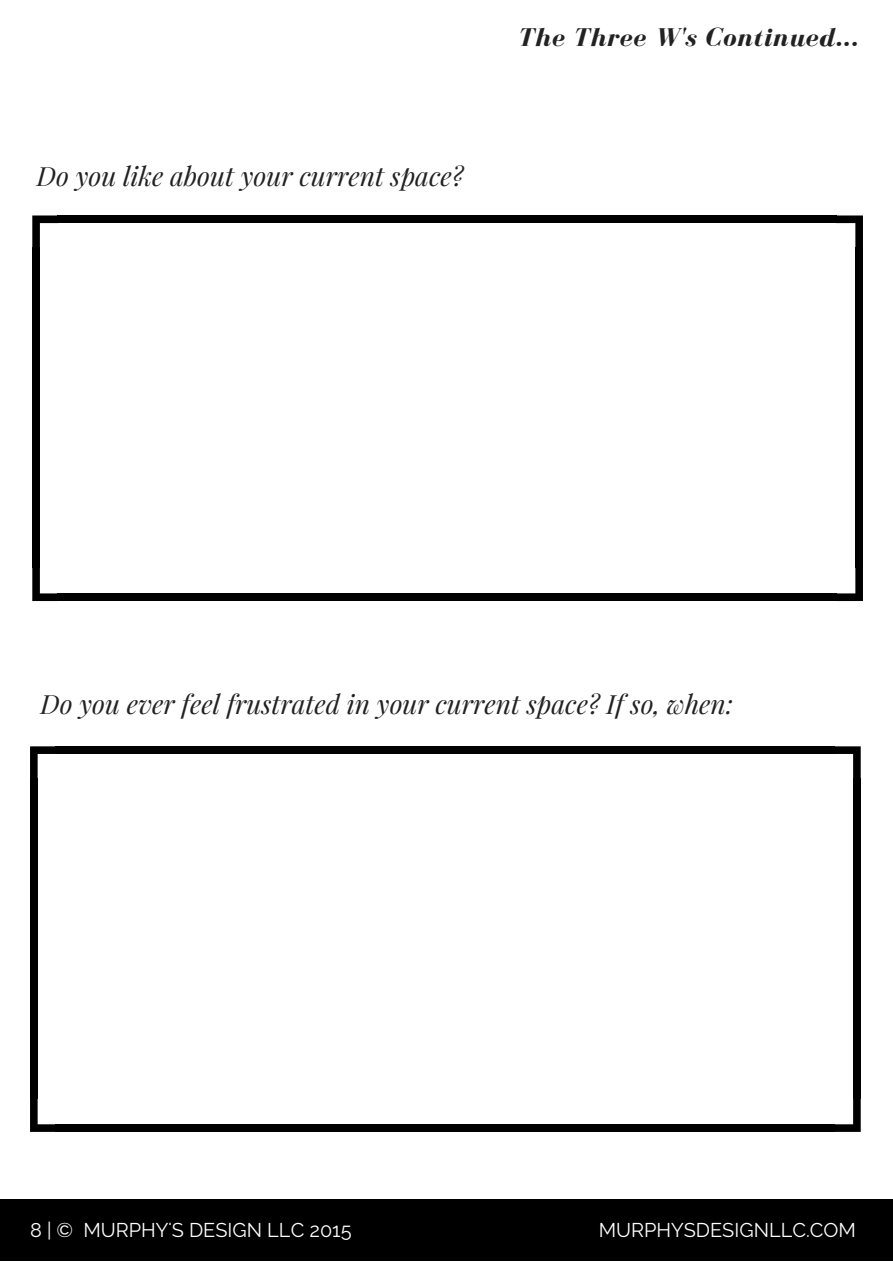
<style>
.page{position:relative;width:893px;height:1263px;background:#fff}
.page>*{position:absolute;margin:0;border:0;box-sizing:border-box;transform-origin:0 0}
.t1{font:italic 26.4px "Playfair Display";color:#222}
.t2{font:italic 700 26.4px "Bodoni FLF";letter-spacing:.03em;color:#222}
.t3{font:19.8px "Raleway";color:#fff}
</style>
<div class="page">
<div style="left:0;top:1198px;width:892px;height:62px;background:#000"></div>
<svg style="left:836px;top:215px;width:26px;height:32px"></svg>
<div style="left:57px;top:215px;width:780px;height:8px;background:#000"></div>
<svg style="left:32px;top:215px;width:27px;height:32px"></svg>
<div style="left:32px;top:247px;width:8px;height:320px;background:#000"></div>
<svg style="left:32px;top:567px;width:25px;height:34px"></svg>
<div style="left:57px;top:593px;width:780px;height:8px;background:#000"></div>
<div style="left:855px;top:247px;width:7px;height:320px;background:#000"></div>
<svg style="left:837px;top:567px;width:25px;height:34px"></svg>
<svg style="left:834px;top:746px;width:26px;height:32px"></svg>
<div style="left:55px;top:746px;width:779px;height:8px;background:#000"></div>
<svg style="left:30px;top:746px;width:25px;height:32px"></svg>
<div style="left:30px;top:778px;width:8px;height:320px;background:#000"></div>
<svg style="left:30px;top:1098px;width:25px;height:33px"></svg>
<div style="left:55px;top:1124px;width:779px;height:7px;background:#000"></div>
<div style="left:853px;top:778px;width:7px;height:320px;background:#000"></div>
<svg style="left:834px;top:1098px;width:26px;height:33px"></svg>
<p class="t1" style="left:37px;top:157px;width:428px">Do you like about your current space?</p>
<p class="t2" style="left:517px;top:24px;width:342px">The Three W's Continued...</p>
<p class="t1" style="left:41px;top:685px;width:694px">Do you ever feel frustrated in your current space? If so, when:</p>
<p class="t3" style="left:30px;top:1218px;width:323px">8 | © MURPHY'S DESIGN LLC 2015</p>
<p class="t3" style="left:598px;top:1218px;width:259px">MURPHYSDESIGNLLC.COM</p>
</div>
